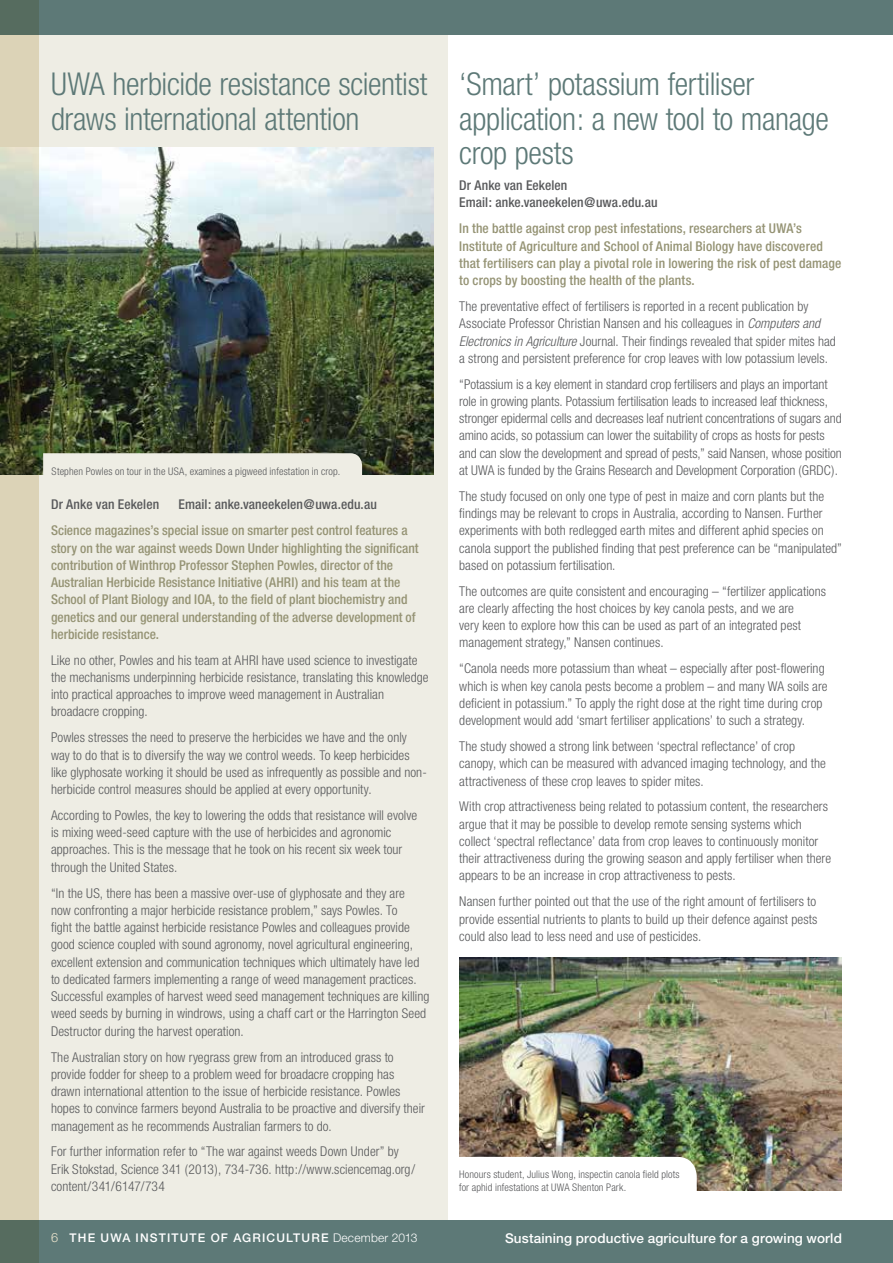
<style>
.page{position:relative;width:893px;height:1263px;background:#fff}
.page>*{position:absolute;margin:0;border:0;box-sizing:border-box;transform-origin:0 0}
.t1{font:300 condensed 31.5px/34.5px "Helvetica Neue";letter-spacing:-.01em;color:#5d7977}
.t2{font:300 condensed 13.5px/17.2px "Helvetica Neue";letter-spacing:.005em;color:#58595b}
.t3{font:500 condensed 13.5px/17.2px "Helvetica Neue";color:#959374}
.t4{font:500 condensed 13.5px/17.2px "Helvetica Neue";letter-spacing:.005em;color:#58595b}
.t5{font:500 13.5px "Helvetica Neue";letter-spacing:.01em;color:#fff}
.t6{font:500 12px "Helvetica Neue";letter-spacing:.095em;color:#fff}
.t7{font:300 condensed 10.5px/12.8px "Helvetica Neue";letter-spacing:.015em;color:#58595b}
.s1{font-style:italic}
.s2{font-weight:300;font-size:12.75px;color:#ece4cd}
.s3{font-weight:300}
</style>
<div class="page">
<div style="left:0;top:0;width:448px;height:1263px;background:#eeede4"></div>
<img style="left:38px;top:147px;width:396px;height:328px">
<img style="left:459px;top:958px;width:383px;height:233px">
<svg style="left:43px;top:453px;width:319px;height:22px"></svg>
<svg style="left:459px;top:1157px;width:238px;height:34px"></svg>
<div style="left:0;top:0;width:893px;height:34px;background:#5d7977"></div>
<div style="left:0;top:1220px;width:893px;height:43px;background:#5d7977"></div>
<svg style="left:0;top:0;width:38px;height:1263px;background:#b5b297"></svg>
<h1 class="t1" style="left:51px;top:67px;width:378px">UWA herbicide resistance scientist draws international attention</h1>
<p class="t7" style="left:52px;top:464px;width:290px">Stephen Powles on tour in the USA, examines a pigweed infestation in crop.</p>
<p class="t4" style="left:51px;top:496px;width:110px">Dr Anke van Eekelen</p>
<p class="t4" style="left:179px;top:496px;width:200px">Email: anke.vaneekelen@uwa.edu.au</p>
<p class="t3" style="left:51px;top:522px;width:369px">Science magazines’s special issue on smarter pest control features a story on the war against weeds Down Under highlighting the significant contribution of Winthrop Professor Stephen Powles, director of the Australian Herbicide Resistance Initiative (AHRI) and his team at the School of Plant Biology and IOA, to the field of plant biochemistry and genetics and our general understanding of the adverse development of herbicide resistance.</p>
<p class="t2" style="left:51px;top:651px;width:379px">Like no other, Powles and his team at AHRI have used science to investigate the mechanisms underpinning herbicide resistance, translating this knowledge into practical approaches to improve weed management in Australian broadacre cropping.</p>
<p class="t2" style="left:51px;top:729px;width:377px">Powles stresses the need to preserve the herbicides we have and the only way to do that is to diversify the way we control weeds. To keep herbicides like glyphosate working it should be used as infrequently as possible and non&shy;herbicide control measures should be applied at every opportunity.</p>
<p class="t2" style="left:51px;top:806px;width:368px">According to Powles, the key to lowering the odds that resistance will evolve is mixing weed-seed capture with the use of herbicides and agronomic approaches. This is the message that he took on his recent six week tour through the United States.</p>
<p class="t2" style="left:51px;top:884px;width:380px">“In the US, there has been a massive over-use of glyphosate and they are<br>now confronting a major herbicide resistance problem,” says Powles. To<br>fight the battle against herbicide resistance Powles and colleagues provide good science coupled with sound agronomy, novel agricultural engineering, excellent extension and communication techniques which ultimately have led to dedicated farmers implementing a range of weed management practices.<br>Successful examples of harvest weed seed management techniques are killing weed seeds by burning in windrows, using a chaff cart or the Harrington Seed Destructor during the harvest operation.</p>
<p class="t2" style="left:51px;top:1048px;width:375px">The Australian story on how ryegrass grew from an introduced grass to provide fodder for sheep to a problem weed for broadacre cropping has drawn international attention to the issue of herbicide resistance. Powles hopes to convince farmers beyond Australia to be proactive and diversify their management as he recommends Australian farmers to do.</p>
<p class="t2" style="left:51px;top:1143px;width:366px">For further information refer to “The war against weeds Down Under” by<br>Erik Stokstad, Science 341 (2013), 734-736. http://www.sciencemag.org/ content/341/6147/734</p>
<h1 class="t1" style="left:459px;top:67px;width:371px">‘Smart’ potassium fertiliser application: a new tool to manage crop pests</h1>
<p class="t4" style="left:459px;top:177px;width:200px">Dr Anke van Eekelen<br>Email: anke.vaneekelen@uwa.edu.au</p>
<p class="t3" style="left:459px;top:220px;width:384px">In the battle against crop pest infestations, researchers at UWA’s Institute of Agriculture and School of Animal Biology have discovered that fertilisers can play a pivotal role in lowering the risk of pest damage to crops by boosting the health of the plants.</p>
<p class="t2" style="left:459px;top:297px;width:378px">The preventative effect of fertilisers is reported in a recent publication by Associate Professor Christian Nansen and his colleagues in <span class="s1">Computers and Electronics in Agriculture</span> Journal. Their findings revealed that spider mites had a strong and persistent preference for crop leaves with low potassium levels.</p>
<p class="t2" style="left:459px;top:375px;width:384px">“Potassium is a key element in standard crop fertilisers and plays an important role in growing plants. Potassium fertilisation leads to increased leaf thickness, stronger epidermal cells and decreases leaf nutrient concentrations of sugars and amino acids, so potassium can lower the suitability of crops as hosts for pests and can slow the development and spread of pests,” said Nansen, whose position at UWA is funded by the Grains Research and Development Corporation (GRDC).</p>
<p class="t2" style="left:459px;top:487px;width:384px">The study focused on only one type of pest in maize and corn plants but the findings may be relevant to crops in Australia, according to Nansen. Further experiments with both redlegged earth mites and different aphid species on canola support the published finding that pest preference can be “manipulated” based on potassium fertilisation.</p>
<p class="t2" style="left:459px;top:582px;width:368px">The outcomes are quite consistent and encouraging – “fertilizer applications are clearly affecting the host choices by key canola pests, and we are<br>very keen to explore how this can be used as part of an integrated pest management strategy,” Nansen continues.</p>
<p class="t2" style="left:459px;top:660px;width:370px">“Canola needs more potassium than wheat – especially after post-flowering which is when key canola pests become a problem – and many WA soils are deficient in potassium.” To apply the right dose at the right time during crop development would add ‘smart fertiliser applications’ to such a strategy.</p>
<p class="t2" style="left:459px;top:737px;width:368px">The study showed a strong link between ‘spectral reflectance’ of crop canopy, which can be measured with advanced imaging technology, and the attractiveness of these crop leaves to spider mites.</p>
<p class="t2" style="left:459px;top:798px;width:373px">With crop attractiveness being related to potassium content, the researchers argue that it may be possible to develop remote sensing systems which collect ‘spectral reflectance’ data from crop leaves to continuously monitor their attractiveness during the growing season and apply fertiliser when there appears to be an increase in crop attractiveness to pests.</p>
<p class="t2" style="left:459px;top:893px;width:360px;text-align:justify">Nansen further pointed out that the use of the right amount of fertilisers to provide essential nutrients to plants to build up their defence against pests could also lead to less need and use of pesticides.</p>
<p class="t7" style="left:459px;top:1168px;width:222px">Honours student, Julius Wong, inspectin canola field plots for aphid infestations at UWA Shenton Park.</p>
<p class="t6" style="left:51px;top:1231px;width:130px"><span class="s2">6</span> THE UWA institute</p>
<p class="t6" style="left:211px;top:1231px;width:208px">of agricu ltu re <span class="s3">December 2013</span></p>
<p class="t5" style="left:505px;top:1230px;width:338px">Sustaining productive agriculture for a growing world</p>
</div>
